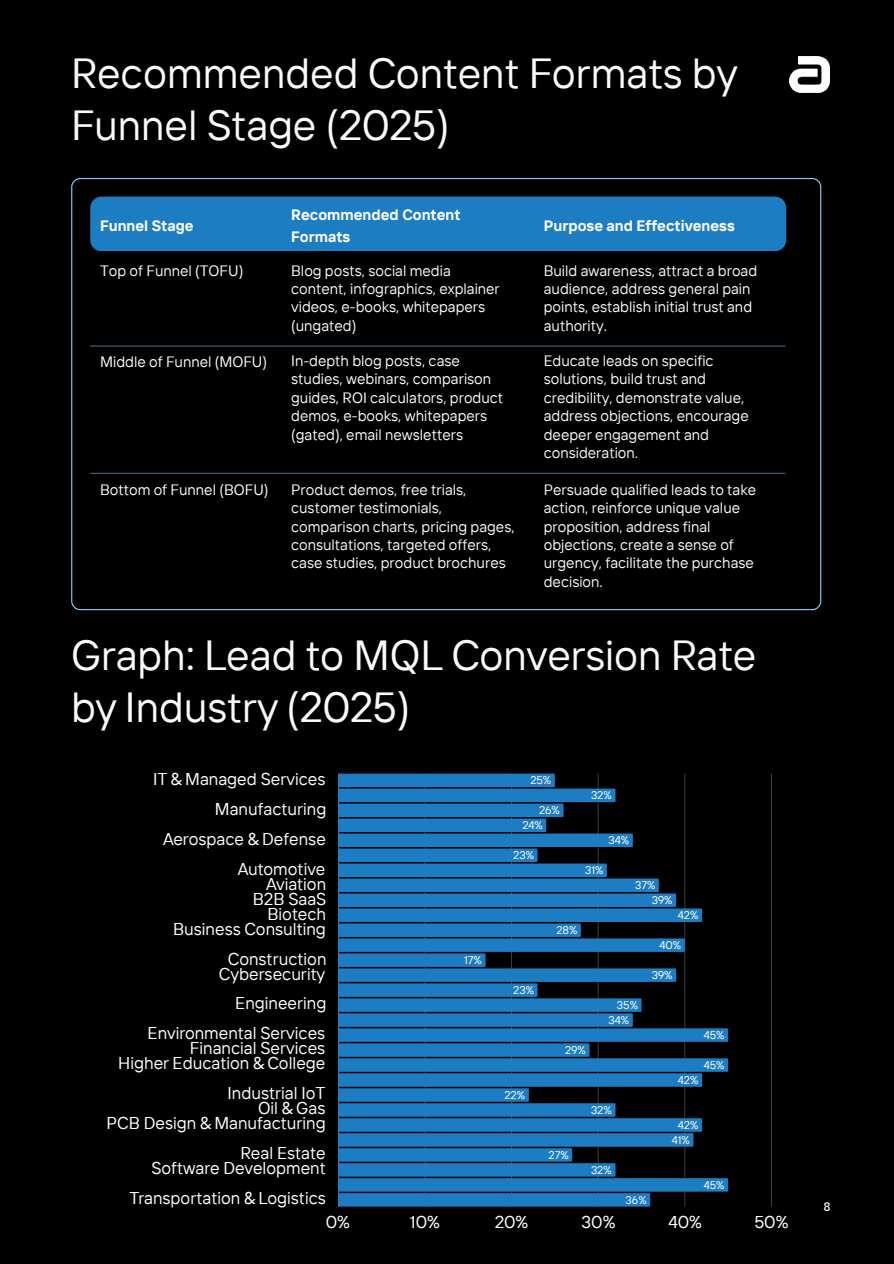
<style>
.page{position:relative;width:894px;height:1264px;background:#fff}
.page>*{position:absolute;margin:0;border:0;box-sizing:border-box;transform-origin:0 0}
.t1{font:42px/51.8px "TT Interphases";color:#fafafa}
.t2{font:17.1px/15px "TT Interphases";color:#fff;text-align:right}
.t3{font:16.5px/20.2px "TT Interphases";color:#fafafa}
.t4{font:15px/18.3px "TT Interphases";color:#fafafa}
.t5{font:700 15px/21.5px "TT Interphases";color:#fafafa}
.t6{font:500 12px "Jet Brains Mono";color:#fafafa}
.t7{font:11.1px/15px "TT Interphases";letter-spacing:-.02em;color:#fff}
</style>
<div class="page">
<div style="left:0;top:0;width:893px;height:1263px;background:#000"></div>
<svg style="left:71px;top:178px;width:750px;height:432px"></svg>
<div style="left:90px;top:197px;width:696px;height:54px;background:#1d7dc2;border-radius:11px"></div>
<hr style="left:90px;top:345px;width:695px;height:1px;background:#8bceff">
<hr style="left:90px;top:473px;width:695px;height:1px;background:#8bceff">
<img style="left:789px;top:57px;width:39px;height:36px">
<svg style="left:338px;top:773px;width:390px;height:433px"></svg>
<h1 class="t1" style="left:71px;top:46px;width:668px">Recommended Content Formats by<br>Funnel Stage (2025)</h1>
<p class="t5" style="left:100px;top:214px;width:95px">Funnel Stage</p>
<p class="t5" style="left:291px;top:204px;width:171px">Recommended Content<br>Formats</p>
<p class="t5" style="left:543px;top:214px;width:192px">Purpose and Effectiveness</p>
<p class="t4" style="left:100px;top:261px;width:145px">Top of Funnel (TOFU)</p>
<p class="t4" style="left:100px;top:352px;width:168px">Middle of Funnel (MOFU)</p>
<p class="t4" style="left:100px;top:480px;width:170px">Bottom of Funnel (BOFU)</p>
<p class="t4" style="left:291px;top:261px;width:210px">Blog posts, social media content, infographics, explainer videos, e-books, whitepapers (ungated)</p>
<p class="t4" style="left:543px;top:261px;width:215px">Build awareness, attract a broad audience, address general pain points, establish initial trust and authority.</p>
<p class="t4" style="left:291px;top:351px;width:213px">In-depth blog posts, case studies, webinars, comparison guides, ROI calculators, product demos, e-books, whitepapers (gated), email newsletters</p>
<p class="t4" style="left:543px;top:351px;width:206px">Educate leads on specific solutions, build trust and credibility, demonstrate value, address objections, encourage deeper engagement and consideration.</p>
<p class="t4" style="left:291px;top:480px;width:225px">Product demos, free trials, customer testimonials, comparison charts, pricing pages, consultations, targeted offers, case studies, product brochures</p>
<p class="t4" style="left:543px;top:480px;width:214px">Persuade qualified leads to take action, reinforce unique value proposition, address final objections, create a sense of urgency, facilitate the purchase decision.</p>
<p class="t3" style="left:554px;top:274px;width:237px">Build awareness, attract a broad audience, address general pain</p>
<h1 class="t1" style="left:71px;top:628px;width:686px">Graph: Lead to MQL Conversion Rate by Industry (2025)</h1>
<p class="t2" style="left:153px;top:763px;width:174px;line-height:30px">IT &amp; Managed Services<br>Manufacturing<br>Aerospace &amp; Defense<br>Automotive</p>
<p class="t2" style="left:173px;top:875px;width:155px">Aviation<br>B2B SaaS<br>Biotech<br>Business Consulting</p>
<p class="t2" style="left:219px;top:950px;width:109px;text-align:center">Construction<br>Cybersecurity</p>
<p class="t2" style="left:148px;top:988px;width:180px;line-height:30px">Engineering<br>Environmental Services</p>
<p class="t2" style="left:118px;top:1040px;width:209px">Financial Services<br>Higher Education &amp; College</p>
<p class="t2" style="left:106px;top:1085px;width:221px">Industrial IoT<br>Oil &amp; Gas<br>PCB Design &amp; Manufacturing</p>
<p class="t2" style="left:151px;top:1145px;width:176px">Real Estate<br>Software Development</p>
<p class="t2" style="left:129px;top:1190px;width:198px">Transportation &amp; Logistics</p>
<p class="t7" style="left:464px;top:952px;width:19px">17%</p>
<p class="t7" style="left:530px;top:772px;width:22px">25%</p>
<p class="t7" style="left:522px;top:802px;width:39px;text-indent:17px">26%<br>24%</p>
<p class="t7" style="left:513px;top:847px;width:22px">23%</p>
<p class="t7" style="left:556px;top:922px;width:22px">28%</p>
<p class="t7" style="left:591px;top:787px;width:22px">32%</p>
<p class="t7" style="left:608px;top:832px;width:22px">34%</p>
<p class="t7" style="left:585px;top:862px;width:20px">31%</p>
<p class="t7" style="left:651px;top:877px;width:22px;text-indent:-16px">37%<br>39%</p>
<p class="t7" style="left:677px;top:907px;width:22px">42%</p>
<p class="t7" style="left:659px;top:937px;width:23px">40%</p>
<p class="t7" style="left:513px;top:982px;width:22px">23%</p>
<p class="t7" style="left:608px;top:997px;width:31px;text-indent:9px">35%<br>34%</p>
<p class="t7" style="left:651px;top:967px;width:22px">39%</p>
<p class="t7" style="left:703px;top:1027px;width:22px">45%</p>
<p class="t7" style="left:504px;top:1087px;width:22px">22%</p>
<p class="t7" style="left:565px;top:1042px;width:22px">29%</p>
<p class="t7" style="left:548px;top:1147px;width:22px">27%</p>
<p class="t7" style="left:591px;top:1102px;width:22px">32%</p>
<p class="t7" style="left:591px;top:1162px;width:22px">32%</p>
<p class="t7" style="left:625px;top:1192px;width:23px">36%</p>
<p class="t7" style="left:703px;top:1057px;width:22px">45%</p>
<p class="t7" style="left:677px;top:1072px;width:22px">42%</p>
<p class="t7" style="left:671px;top:1117px;width:28px;text-indent:6px">42%<br>41%</p>
<p class="t7" style="left:703px;top:1177px;width:22px">45%</p>
<p class="t2" style="left:326px;top:1214px;width:26px">0%</p>
<p class="t2" style="left:410px;top:1214px;width:31px">10%</p>
<p class="t2" style="left:494px;top:1214px;width:35px">20%</p>
<p class="t2" style="left:581px;top:1214px;width:35px">30%</p>
<p class="t2" style="left:668px;top:1214px;width:35px">40%</p>
<p class="t2" style="left:754px;top:1214px;width:36px">50%</p>
<p class="t6" style="left:823px;top:1199px;width:9px">8</p>
</div>
